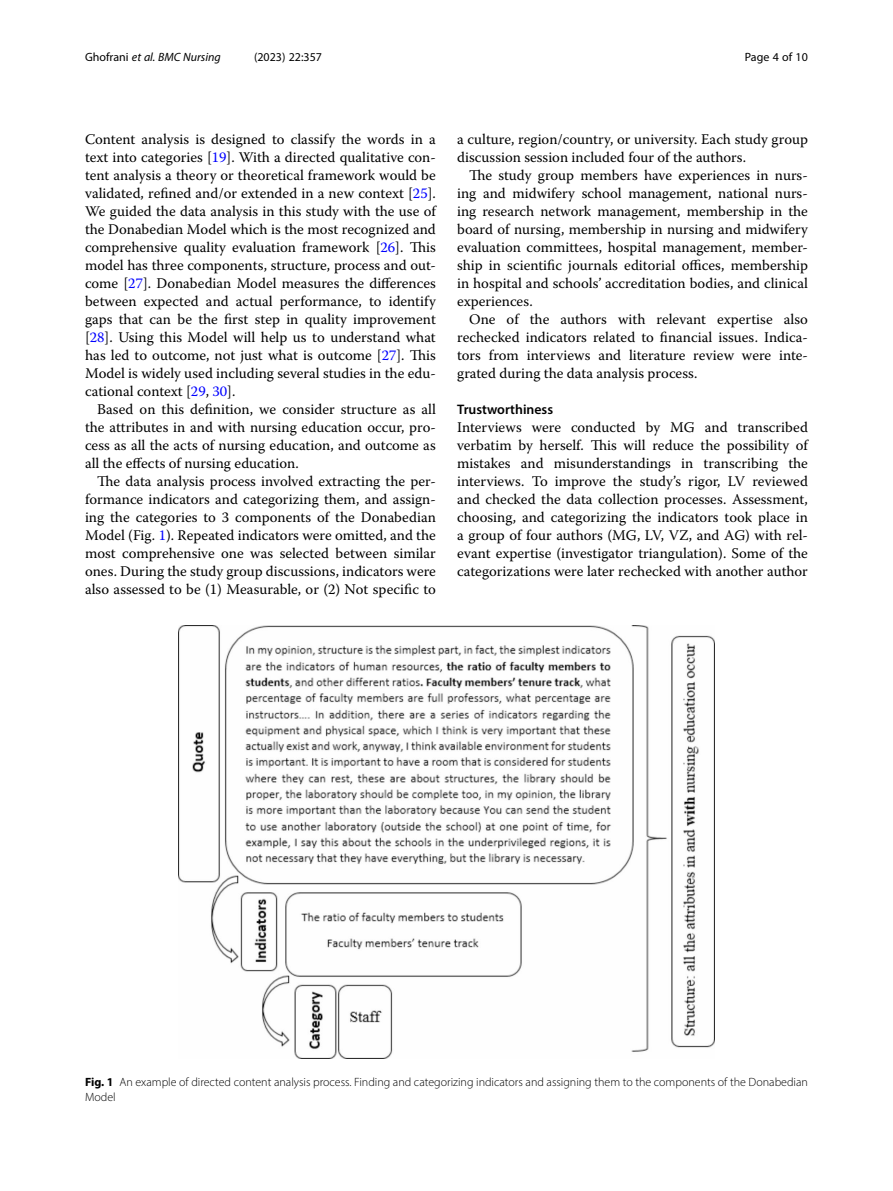
<style>
.page{position:relative;width:893px;height:1191px;background:#fff}
.page>*{position:absolute;margin:0;border:0;box-sizing:border-box;transform-origin:0 0}
.Body_Text_Indent{font:14.7px/18px "Warnock Pro";color:#000;text-align:justify}
.Body_Text{font:14.7px/18px "Warnock Pro";color:#000;text-align:justify}
.Head_2{font:600 13.8px "Myriad Pro";color:#000}
.Figure_Caption{font:300 12px/15px "Myriad Pro";color:#000}
.t1{font:italic 12px "Myriad Pro";color:#000}
.t2{font:12px "Myriad Pro";color:#000}
.s1{font-style:normal}
.s2{color:#00f}
.s3{font-weight:700}
</style>
<div class="page">
<img style="left:178px;top:625px;width:536px;height:434px">
<p class="t1" style="left:85px;top:50px;width:137px"><span class="s1">Ghofrani</span> et al. BMC Nursing</p>
<p class="t2" style="left:254px;top:50px;width:70px">(2023) 22:357</p>
<p class="t2" style="left:745px;top:50px;width:65px">Page 4 of 10</p>
<p class="Body_Text" style="left:85px;top:130px;width:352px">Content analysis is designed to classify the words in a text into categories [<span class="s2">19</span>]. With a directed qualitative con&shy;tent analysis a theory or theoretical framework would be validated, refined and/or extended in a new context [<span class="s2">25</span>].<br>We guided the data analysis in this study with the use of the Donabedian Model which is the most recognized and comprehensive quality evaluation framework [<span class="s2">26</span>]. This model has three components, structure, process and out&shy;come [<span class="s2">27</span>]. Donabedian Model measures the differences between expected and actual performance, to identify gaps that can be the first step in quality improvement [<span class="s2">28</span>]. Using this Model will help us to understand what has led to outcome, not just what is outcome [<span class="s2">27</span>]. This Model is widely used including several studies in the edu&shy;cational context [<span class="s2">29</span>, <span class="s2">30</span>].</p>
<p class="Body_Text_Indent" style="left:85px;top:400px;width:352px;text-indent:12px">Based on this definition, we consider structure as all the attributes in and with nursing education occur, pro&shy;cess as all the acts of nursing education, and outcome as all the effects of nursing education.</p>
<p class="Body_Text_Indent" style="left:85px;top:472px;width:352px;text-indent:12px">The data analysis process involved extracting the per&shy;formance indicators and categorizing them, and assign&shy;ing the categories to 3 components of the Donabedian Model (Fig. <span class="s2">1</span>). Repeated indicators were omitted, and the most comprehensive one was selected between similar ones. During the study group discussions, indicators were also assessed to be (1) Measurable, or (2) Not specific to</p>
<p class="Body_Text_Indent" style="left:457px;top:130px;width:352px">a culture, region/country, or university. Each study group discussion session included four of the authors.</p>
<p class="Body_Text_Indent" style="left:457px;top:166px;width:352px;text-indent:12px">The study group members have experiences in nurs&shy;ing and midwifery school management, national nurs&shy;ing research network management, membership in the board of nursing, membership in nursing and midwifery evaluation committees, hospital management, member&shy;ship in scientific journals editorial offices, membership in hospital and schools’ accreditation bodies, and clinical experiences.</p>
<p class="Body_Text_Indent" style="left:457px;top:310px;width:352px;text-indent:12px">One of the authors with relevant expertise also rechecked indicators related to financial issues. Indica&shy;tors from interviews and literature review were inte&shy;grated during the data analysis process.</p>
<p class="Head_2" style="left:457px;top:401px;width:97px">Trustworthiness</p>
<p class="Body_Text" style="left:457px;top:418px;width:352px">Interviews were conducted by MG and transcribed verbatim by herself. This will reduce the possibility of mistakes and misunderstandings in transcribing the interviews. To improve the study’s rigor, LV reviewed and checked the data collection processes. Assessment, choosing, and categorizing the indicators took place in a group of four authors (MG, LV, VZ, and AG) with rel&shy;evant expertise (investigator triangulation). Some of the categorizations were later rechecked with another author</p>
<p class="Figure_Caption" style="left:85px;top:1074px;width:724px"><span class="s3">Fig. 1</span> An example of directed content analysis process. Finding and categorizing indicators and assigning them to the components of the Donabedian<br>Model</p>
</div>
